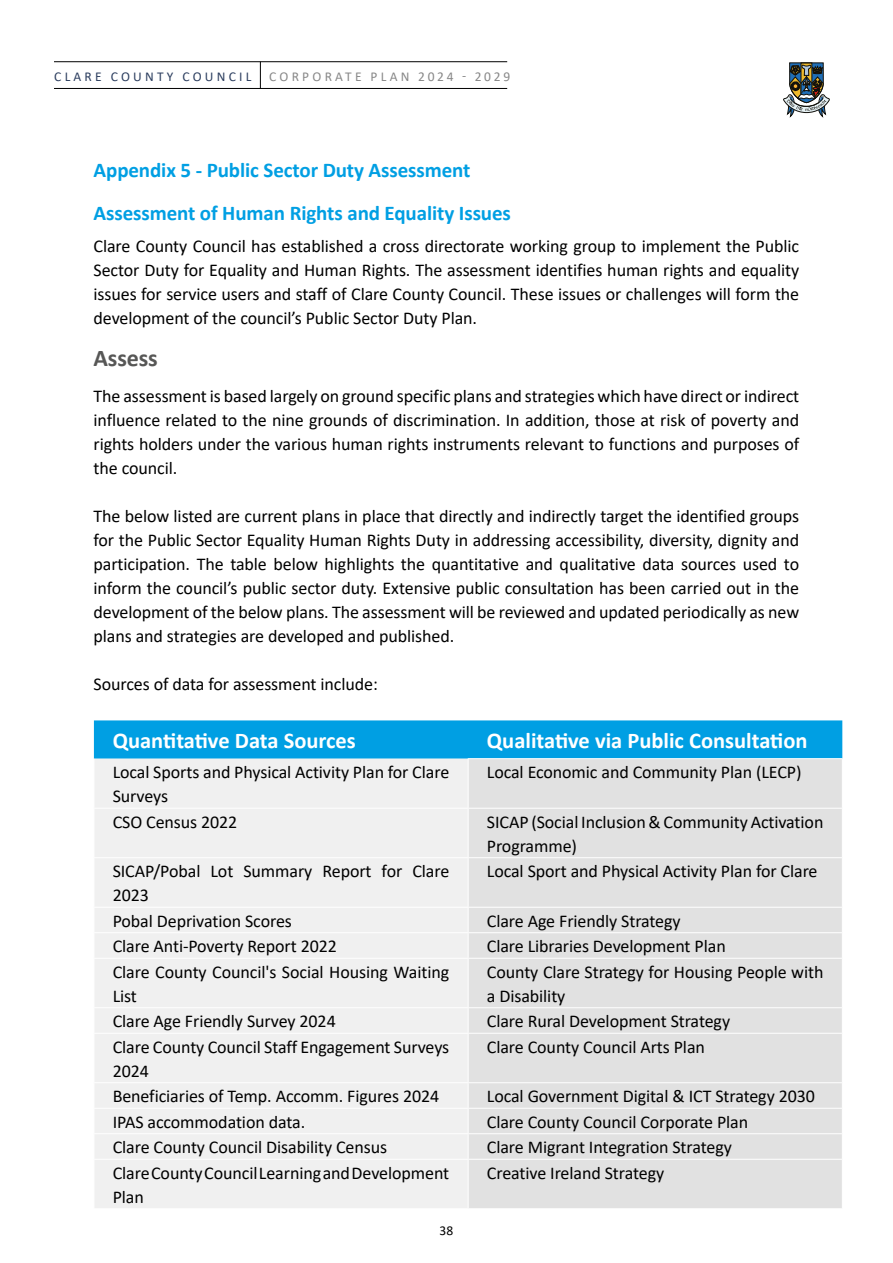
<style>
.page{position:relative;width:893px;height:1263px;background:#fff}
.page>*{position:absolute;margin:0;border:0;box-sizing:border-box;transform-origin:0 0}
.t1{font:700 24px "Calibri";letter-spacing:-.005em;color:#575756}
.t2{font:700 22.5px "Calibri";color:#fff}
.t3{font:700 21px/42.2px "Calibri";letter-spacing:-.005em;color:#009fe3}
.t4{font:18px/24px "Calibri";letter-spacing:-.005em;color:#000}
.t5{font:13.5px "Calibri";letter-spacing:.24em;color:#878787}
.t6{font:13.5px "Calibri";letter-spacing:.24em;color:#2b3d5e}
.t7{font:13.5px "Calibri";color:#000}
</style>
<div class="page">
<hr style="left:54px;top:61px;width:453px;height:1px;background:#000">
<hr style="left:54px;top:88px;width:453px;height:1px;background:#000">
<svg style="left:260px;top:62px;width:1px;height:26px"></svg>
<svg style="left:783px;top:63px;width:47px;height:54px"></svg>
<div style="left:94px;top:720px;width:748px;height:39px;background:#009fe3"></div>
<div style="left:95px;top:759px;width:372px;height:449px;background:#f0f0f0"></div>
<div style="left:469px;top:759px;width:373px;height:449px;background:#e1e1e1"></div>
<hr style="left:94px;top:808px;width:374px;height:1px;background:#fff">
<hr style="left:94px;top:857px;width:374px;height:1px;background:#fff">
<hr style="left:94px;top:907px;width:374px;height:1px;background:#fff">
<hr style="left:94px;top:932px;width:374px;height:1px;background:#fff">
<hr style="left:94px;top:958px;width:374px;height:1px;background:#fff">
<hr style="left:94px;top:1007px;width:374px;height:1px;background:#fff">
<hr style="left:94px;top:1033px;width:374px;height:1px;background:#fff">
<hr style="left:94px;top:1082px;width:374px;height:1px;background:#fff">
<hr style="left:94px;top:1108px;width:374px;height:1px;background:#fff">
<hr style="left:94px;top:1133px;width:374px;height:1px;background:#fff">
<hr style="left:94px;top:1159px;width:374px;height:1px;background:#fff">
<hr style="left:468px;top:758px;width:375px;height:1px;background:#fff">
<hr style="left:468px;top:808px;width:375px;height:1px;background:#fff">
<hr style="left:468px;top:857px;width:375px;height:1px;background:#fff">
<hr style="left:468px;top:907px;width:375px;height:1px;background:#fff">
<hr style="left:468px;top:932px;width:375px;height:1px;background:#fff">
<hr style="left:468px;top:958px;width:375px;height:1px;background:#fff">
<hr style="left:468px;top:1007px;width:375px;height:1px;background:#fff">
<hr style="left:468px;top:1033px;width:375px;height:1px;background:#fff">
<hr style="left:468px;top:1082px;width:375px;height:1px;background:#fff">
<hr style="left:468px;top:1108px;width:375px;height:1px;background:#fff">
<hr style="left:468px;top:1133px;width:375px;height:1px;background:#fff">
<hr style="left:468px;top:1159px;width:375px;height:1px;background:#fff">
<p class="t6" style="left:54px;top:67px;width:199px">CLARE COUNTY COUNCIL</p>
<p class="t5" style="left:269px;top:67px;width:242px">CORPORATE PLAN 2024 - 2029</p>
<p class="t3" style="left:94px;top:149px;width:419px">Appendix 5 - Public Sector Duty Assessment<br>Assessment of Human Rights and Equality Issues</p>
<p class="t4" style="left:94px;top:234px;width:707px;text-align:justify">Clare County Council has established a cross directorate working group to implement the Public Sector Duty for Equality and Human Rights. The assessment identifies human rights and equality issues for service users and staff of Clare County Council. These issues or challenges will form the development of the council’s Public Sector Duty Plan.</p>
<h1 class="t1" style="left:94px;top:341px;width:66px">Assess</h1>
<p class="t4" style="left:94px;top:384px;width:707px;text-align:justify">The assessment is based largely on ground specific plans and strategies which have direct or indirect influence related to the nine grounds of discrimination. In addition, those at risk of poverty and rights holders under the various human rights instruments relevant to functions and purposes of the council.</p>
<p class="t4" style="left:94px;top:504px;width:707px;text-align:justify">The below listed are current plans in place that directly and indirectly target the identified groups for the Public Sector Equality Human Rights Duty in addressing accessibility, diversity, dignity and participation. The table below highlights the quantitative and qualitative data sources used to inform the council’s public sector duty. Extensive public consultation has been carried out in the development of the below plans. The assessment will be reviewed and updated periodically as new plans and strategies are developed and published.</p>
<p class="t4" style="left:94px;top:672px;width:286px">Sources of data for assessment include:</p>
<p class="t2" style="left:113px;top:725px;width:245px">Quantitative Data Sources</p>
<p class="t2" style="left:487px;top:725px;width:322px">Qualitative via Public Consultation</p>
<p class="t4" style="left:113px;top:760px;width:338px">Local Sports and Physical Activity Plan for Clare<br>Surveys</p>
<p class="t4" style="left:487px;top:760px;width:316px">Local Economic and Community Plan (LECP)</p>
<p class="t4" style="left:113px;top:809px;width:126px">CSO Census 2022</p>
<p class="t4" style="left:487px;top:809px;width:338px">SICAP (Social Inclusion &amp; Community Activation<br>Programme)</p>
<p class="t4" style="left:113px;top:859px;width:338px">SICAP/Pobal Lot Summary Report for Clare<br>2023</p>
<p class="t4" style="left:487px;top:859px;width:332px">Local Sport and Physical Activity Plan for Clare</p>
<p class="t4" style="left:113px;top:908px;width:181px">Pobal Deprivation Scores</p>
<p class="t4" style="left:487px;top:908px;width:195px">Clare Age Friendly Strategy</p>
<p class="t4" style="left:113px;top:934px;width:226px">Clare Anti-Poverty Report 2022</p>
<p class="t4" style="left:487px;top:934px;width:240px">Clare Libraries Development Plan</p>
<p class="t4" style="left:113px;top:959px;width:338px">Clare County Council's Social Housing Waiting<br>List</p>
<p class="t4" style="left:487px;top:959px;width:338px">County Clare Strategy for Housing People with a Disability</p>
<p class="t4" style="left:113px;top:1009px;width:225px">Clare Age Friendly Survey 2024</p>
<p class="t4" style="left:487px;top:1009px;width:245px">Clare Rural Development Strategy</p>
<p class="t4" style="left:113px;top:1034px;width:338px">Clare County Council Staff Engagement Surveys<br>2024</p>
<p class="t4" style="left:487px;top:1034px;width:220px">Clare County Council Arts Plan</p>
<p class="t4" style="left:113px;top:1084px;width:328px">Beneficiaries of Temp. Accomm. Figures 2024</p>
<p class="t4" style="left:487px;top:1084px;width:330px">Local Government Digital &amp; ICT Strategy 2030</p>
<p class="t4" style="left:113px;top:1109px;width:194px">IPAS accommodation data.</p>
<p class="t4" style="left:487px;top:1109px;width:263px">Clare County Council Corporate Plan</p>
<p class="t4" style="left:113px;top:1135px;width:276px">Clare County Council Disability Census</p>
<p class="t4" style="left:487px;top:1135px;width:247px">Clare Migrant Integration Strategy</p>
<p class="t4" style="left:113px;top:1160px;width:338px">Clare County Council Learning and Development<br>Plan</p>
<p class="t4" style="left:487px;top:1160px;width:179px">Creative Ireland Strategy</p>
<p class="t7" style="left:440px;top:1221px;width:15px">38</p>
</div>
